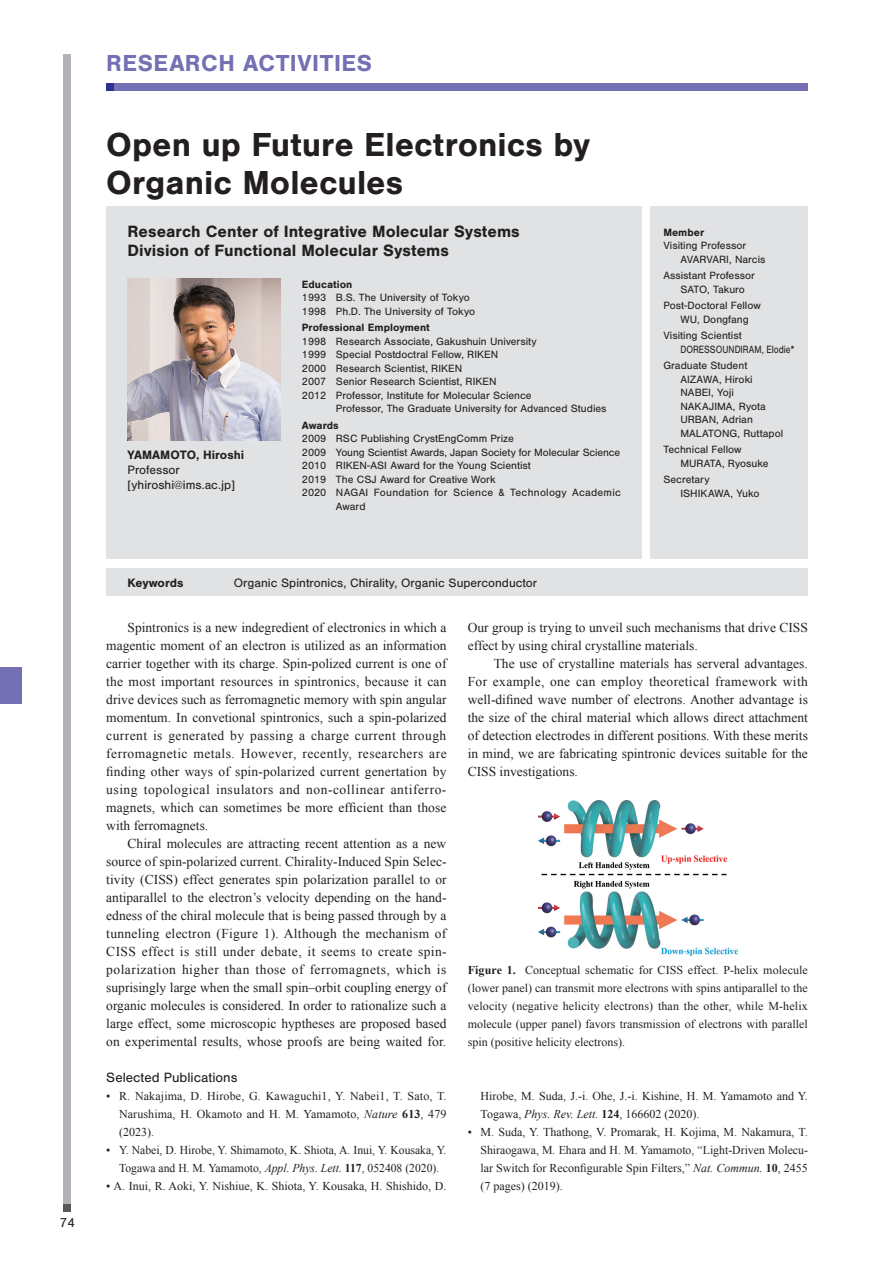
<style>
.page{position:relative;width:893px;height:1263px;background:#fff}
.page>*{position:absolute;margin:0;border:0;box-sizing:border-box;transform-origin:0 0}
.title_I{font:700 34.5px/37.5px "Nimbus San";color:#231f20}
.t1{font:700 24px "Nimbus San";letter-spacing:.025em;color:#756fb3}
.title_I_downlist{font:700 16.95px "Nimbus San";color:#231f20}
.reference{font:13.95px "Nimbus San";color:#231f20}
.body{font:13.5px/18px "Times New Roman";color:#231f20;text-align:justify}
.t2{font:13.5px "Nimbus San";color:#231f20}
.keywords{font:12.6px "Nimbus San";color:#231f20}
.staff-p{font:12.6px "Nimbus San";color:#231f20}
.staff-pt{font:700 12.6px "Nimbus San";color:#231f20}
.keywords-2{font:700 12.6px "Nimbus San";color:#231f20}
.reference_body{font:12px/18px "Times New Roman";color:#231f20;text-align:justify}
.biog{font:10.95px "Nimbus San";color:#231f20}
.staff{font:10.95px "Nimbus San";color:#231f20}
.staff-t{font:10.95px "Nimbus San";color:#231f20}
.biog-2{font:10.95px/13.5px "Nimbus San";letter-spacing:.025em;color:#231f20}
.biog-t{font:700 10.95px "Nimbus San";color:#231f20}
.staff-2{font:10.95px "Nimbus San";color:#231f20;scale:.82 1}
.staff-t-2{font:700 10.95px "Nimbus San";color:#231f20}
.s1{font-style:italic}
.s2{font-weight:700}
</style>
<div class="page">
<div style="left:106px;top:83px;width:702px;height:7px;background:#756fb3"></div>
<div style="left:106px;top:83px;width:8px;height:7px;background:#2e3092"></div>
<div style="left:64px;top:55px;width:7px;height:1157px;background:#b2b3b7"></div>
<div style="left:64px;top:1205px;width:7px;height:7px;background:#57585a"></div>
<div style="left:0;top:668px;width:21px;height:36px;background:#756fb3"></div>
<div style="left:106px;top:568px;width:702px;height:27px;background:#e1e2e4"></div>
<div style="left:651px;top:206px;width:157px;height:353px;background:#e1e2e4"></div>
<div style="left:106px;top:206px;width:536px;height:353px;background:#e1e2e4"></div>
<img style="left:128px;top:279px;width:153px;height:161px">
<img style="left:538px;top:800px;width:200px;height:156px">
<p class="t2" style="left:60px;top:1215px;width:17px">74</p>
<h2 class="t1" style="left:106px;top:50px;width:267px">RESEARCH ACTIVITIES</h2>
<p class="title_I" style="left:106px;top:126px;width:485px">Open up Future Electronics by<br>Organic Molecules</p>
<p class="title_I_downlist" style="left:128px;top:222px;width:394px">Research Center of Integrative Molecular Systems</p>
<p class="title_I_downlist" style="left:128px;top:241px;width:323px">Division of Functional Molecular Systems</p>
<p class="staff-pt" style="left:128px;top:448px;width:118px">YAMAMOTO, Hiroshi</p>
<p class="staff-p" style="left:128px;top:463px;width:54px">Professor</p>
<p class="staff-p" style="left:128px;top:478px;width:109px">[yhiroshi@ims.ac.jp]</p>
<p class="biog-t" style="left:302px;top:278px;width:52px">Education</p>
<p class="biog" style="left:302px;top:291px;width:170px">1993 B.S. The University of Tokyo</p>
<p class="biog" style="left:302px;top:305px;width:175px">1998 Ph.D. The University of Tokyo</p>
<p class="biog-t" style="left:302px;top:321px;width:129px">Professional Employment</p>
<p class="biog" style="left:302px;top:335px;width:236px">1998 Research Associate, Gakushuin University</p>
<p class="biog" style="left:302px;top:348px;width:198px">1999 Special Postdoctral Fellow, RIKEN</p>
<p class="biog" style="left:302px;top:362px;width:162px">2000 Research Scientist, RIKEN</p>
<p class="biog" style="left:302px;top:375px;width:196px">2007 Senior Research Scientist, RIKEN</p>
<p class="biog" style="left:302px;top:389px;width:231px">2012 Professor, Institute for Molecular Science</p>
<p class="biog" style="left:336px;top:402px;width:272px">Professor, The Graduate University for Advanced Studies</p>
<p class="biog-t" style="left:302px;top:419px;width:38px">Awards</p>
<p class="biog" style="left:302px;top:432px;width:213px">2009 RSC Publishing CrystEngComm Prize</p>
<p class="biog" style="left:302px;top:446px;width:320px">2009 Young Scientist Awards, Japan Society for Molecular Science</p>
<p class="biog" style="left:302px;top:459px;width:230px">2010 RIKEN-ASI Award for the Young Scientist</p>
<p class="biog" style="left:302px;top:473px;width:195px">2019 The CSJ Award for Creative Work</p>
<p class="biog-2" style="left:336px;top:486px;width:286px;text-indent:-34px">2020 NAGAI Foundation for Science &amp; Technology Academic<br>Award</p>
<p class="keywords-2" style="left:128px;top:575px;width:57px">Keywords</p>
<p class="keywords" style="left:234px;top:576px;width:305px">Organic Spintronics, Chirality, Organic Superconductor</p>
<p class="staff-t-2" style="left:663px;top:226px;width:42px">Member</p>
<p class="staff-t" style="left:663px;top:239px;width:84px">Visiting Professor</p>
<p class="staff" style="left:680px;top:253px;width:87px">AVARVARI, Narcis</p>
<p class="staff-t" style="left:663px;top:269px;width:93px">Assistant Professor</p>
<p class="staff" style="left:680px;top:283px;width:66px">SATO, Takuro</p>
<p class="staff-t" style="left:663px;top:299px;width:99px">Post-Doctoral Fellow</p>
<p class="staff" style="left:680px;top:313px;width:70px">WU, Dongfang</p>
<p class="staff-t" style="left:663px;top:329px;width:80px">Visiting Scientist</p>
<p class="staff-2" style="left:680px;top:343px;width:141px">DORESSOUNDIRAM, Elodie*</p>
<p class="staff-t" style="left:663px;top:359px;width:85px">Graduate Student</p>
<p class="staff" style="left:680px;top:373px;width:74px">AIZAWA, Hiroki</p>
<p class="staff" style="left:680px;top:386px;width:55px">NABEI, Yoji</p>
<p class="staff" style="left:680px;top:400px;width:87px">NAKAJIMA, Ryota</p>
<p class="staff" style="left:680px;top:413px;width:74px">URBAN, Adrian</p>
<p class="staff" style="left:680px;top:427px;width:104px">MALATONG, Ruttapol</p>
<p class="staff-t" style="left:663px;top:443px;width:80px">Technical Fellow</p>
<p class="staff" style="left:680px;top:457px;width:90px">MURATA, Ryosuke</p>
<p class="staff-t" style="left:663px;top:473px;width:48px">Secretary</p>
<p class="staff" style="left:680px;top:487px;width:81px">ISHIKAWA, Yuko</p>
<p class="body" style="left:106px;top:618px;width:342px;text-indent:21px">Spintronics is a new indegredient of electronics in which a magentic moment of an electron is utilized as an information carrier together with its charge. Spin-polized current is one of the most important resources in spintronics, because it can drive devices such as ferromagnetic memory with spin angular momentum. In convetional spintronics, such a spin-polarized current is generated by passing a charge current through ferromagnetic metals. However, recently, researchers are finding other ways of spin-polarized current genertation by using topological insulators and non-collinear antiferro&shy;magnets, which can sometimes be more efficient than those with ferromagnets.</p>
<p class="body" style="left:106px;top:834px;width:342px;text-indent:21px">Chiral molecules are attracting recent attention as a new source of spin-polarized current. Chirality-Induced Spin Selec&shy;tivity (CISS) effect generates spin polarization parallel to or antiparallel to the electron’s velocity depending on the hand&shy;edness of the chiral molecule that is being passed through by a tunneling electron (Figure 1). Although the mechanism of CISS effect is still under debate, it seems to create spin&shy;polarization higher than those of ferromagnets, which is suprisingly large when the small spin–orbit coupling energy of organic molecules is considered. In order to rationalize such a large effect, some microscopic hyptheses are proposed based on experimental results, whose proofs are being waited for.</p>
<p class="reference" style="left:106px;top:1069px;width:133px">Selected Publications</p>
<p class="reference_body" style="left:119px;top:1086px;width:329px;text-indent:-13px">• R. Nakajima, D. Hirobe, G. Kawaguchi1, Y. Nabei1, T. Sato, T.<br>Narushima, H. Okamoto and H. M. Yamamoto, <span class="s1">Nature</span> <span class="s2">613</span>, 479 (2023).</p>
<p class="reference_body" style="left:106px;top:1140px;width:342px;text-align:center">• Y. Nabei, D. Hirobe, Y. Shimamoto, K. Shiota, A. Inui, Y. Kousaka, Y.<br>Togawa and H. M. Yamamoto, <span class="s1">Appl. Phys. Lett.</span> <span class="s2">117</span>, 052408 (2020).</p>
<p class="reference_body" style="left:106px;top:1176px;width:342px">• A. Inui, R. Aoki, Y. Nishiue, K. Shiota, Y. Kousaka, H. Shishido, D.</p>
<p class="body" style="left:468px;top:618px;width:342px">Our group is trying to unveil such mechanisms that drive CISS effect by using chiral crystalline materials.</p>
<p class="body" style="left:468px;top:654px;width:342px;text-indent:26px">The use of crystalline materials has serveral advantages.<br>For example, one can employ theoretical framework with well-difined wave number of electrons. Another advantage is the size of the chiral material which allows direct attachment of detection electrodes in different positions. With these merits in mind, we are fabricating spintronic devices suitable for the CISS investigations.</p>
<p class="reference_body" style="left:468px;top:960px;width:342px"><span class="s2">Figure 1.</span> Conceptual schematic for CISS effect. P-helix molecule (lower panel) can transmit more electrons with spins antiparallel to the velocity (negative helicity electrons) than the other, while M-helix molecule (upper panel) favors transmission of electrons with parallel spin (positive helicity electrons).</p>
<p class="reference_body" style="left:480px;top:1086px;width:329px">Hirobe, M. Suda, J.-i. Ohe, J.-i. Kishine, H. M. Yamamoto and Y.<br>Togawa, <span class="s1">Phys. Rev. Lett.</span> <span class="s2">124</span>, 166602 (2020).</p>
<p class="reference_body" style="left:480px;top:1122px;width:329px;text-indent:-13px">• M. Suda, Y. Thathong, V. Promarak, H. Kojima, M. Nakamura, T.<br>Shiraogawa, M. Ehara and H. M. Yamamoto, “Light-Driven Molecu&shy;lar Switch for Reconfigurable Spin Filters,” <span class="s1">Nat. Commun.</span> <span class="s2">10</span>, 2455 (7 pages) (2019).</p>
</div>
